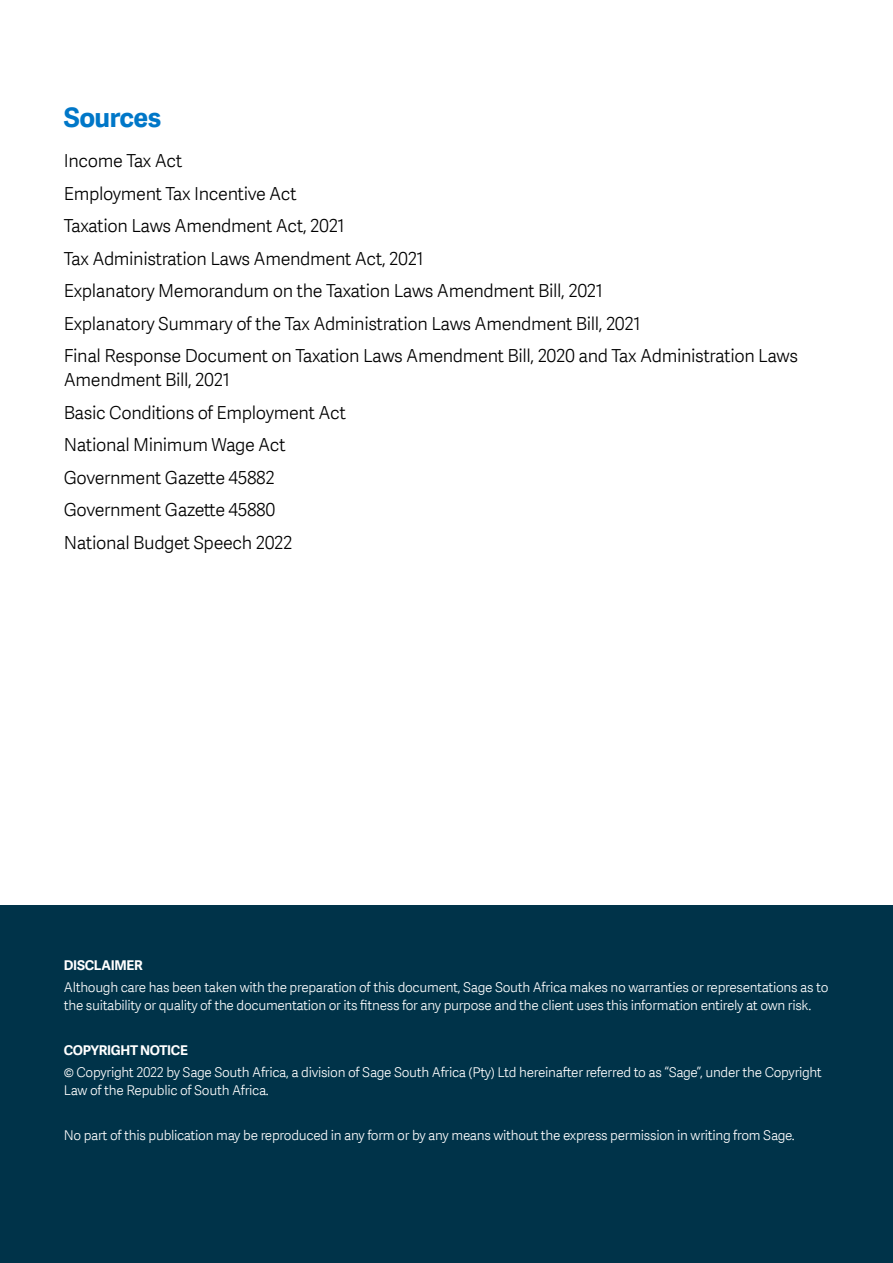
<style>
.page{position:relative;width:893px;height:1263px;background:#fff}
.page>*{position:absolute;margin:0;border:0;box-sizing:border-box;transform-origin:0 0}
.t1{font:700 27px "Adelle Sans SAGE";letter-spacing:-.02em;color:#0077c8}
.t2{font:18px/32.5px "Adelle Sans SAGE Lt";letter-spacing:-.02em;color:#000}
.t3{font:13.5px/18px "Adelle Sans SAGE Lt";letter-spacing:-.02em;color:#fff}
.t4{font:700 13.5px "Adelle Sans SAGE";letter-spacing:-.02em;color:#fff}
</style>
<div class="page">
<div style="left:0;top:906px;width:893px;height:357px;background:#003349"></div>
<h1 class="t1" style="left:64px;top:97px;width:99px">Sources</h1>
<p class="t2" style="left:64px;top:144px;width:736px">Income Tax Act<br>Employment Tax Incentive Act<br>Taxation Laws Amendment Act, 2021<br>Tax Administration Laws Amendment Act, 2021<br>Explanatory Memorandum on the Taxation Laws Amendment Bill, 2021<br>Explanatory Summary of the Tax Administration Laws Amendment Bill, 2021<br>Final Response Document on Taxation Laws Amendment Bill, 2020 and Tax Administration Laws</p>
<h2 class="t2" style="left:64px;top:363px;width:284px">Amendment Bill, 2021<br>Basic Conditions of Employment Act<br>National Minimum Wage Act<br>Government Gazette 45882<br>Government Gazette 45880<br>National Budget Speech 2022</h2>
<p class="t4" style="left:64px;top:955px;width:81px">DISCLAIMER</p>
<p class="t3" style="left:64px;top:978px;width:766px">Although care has been taken with the preparation of this document, Sage South Africa makes no warranties or representations as to the suitability or quality of the documentation or its fitness for any purpose and the client uses this information entirely at own risk.</p>
<p class="t4" style="left:64px;top:1040px;width:126px">COPYRIGHT NOTICE</p>
<p class="t3" style="left:64px;top:1063px;width:760px">© Copyright 2022 by Sage South Africa, a division of Sage South Africa (Pty) Ltd hereinafter referred to as “Sage”, under the Copyright<br>Law of the Republic of South Africa.</p>
<p class="t3" style="left:64px;top:1125px;width:732px">No part of this publication may be reproduced in any form or by any means without the express permission in writing from Sage.</p>
</div>
